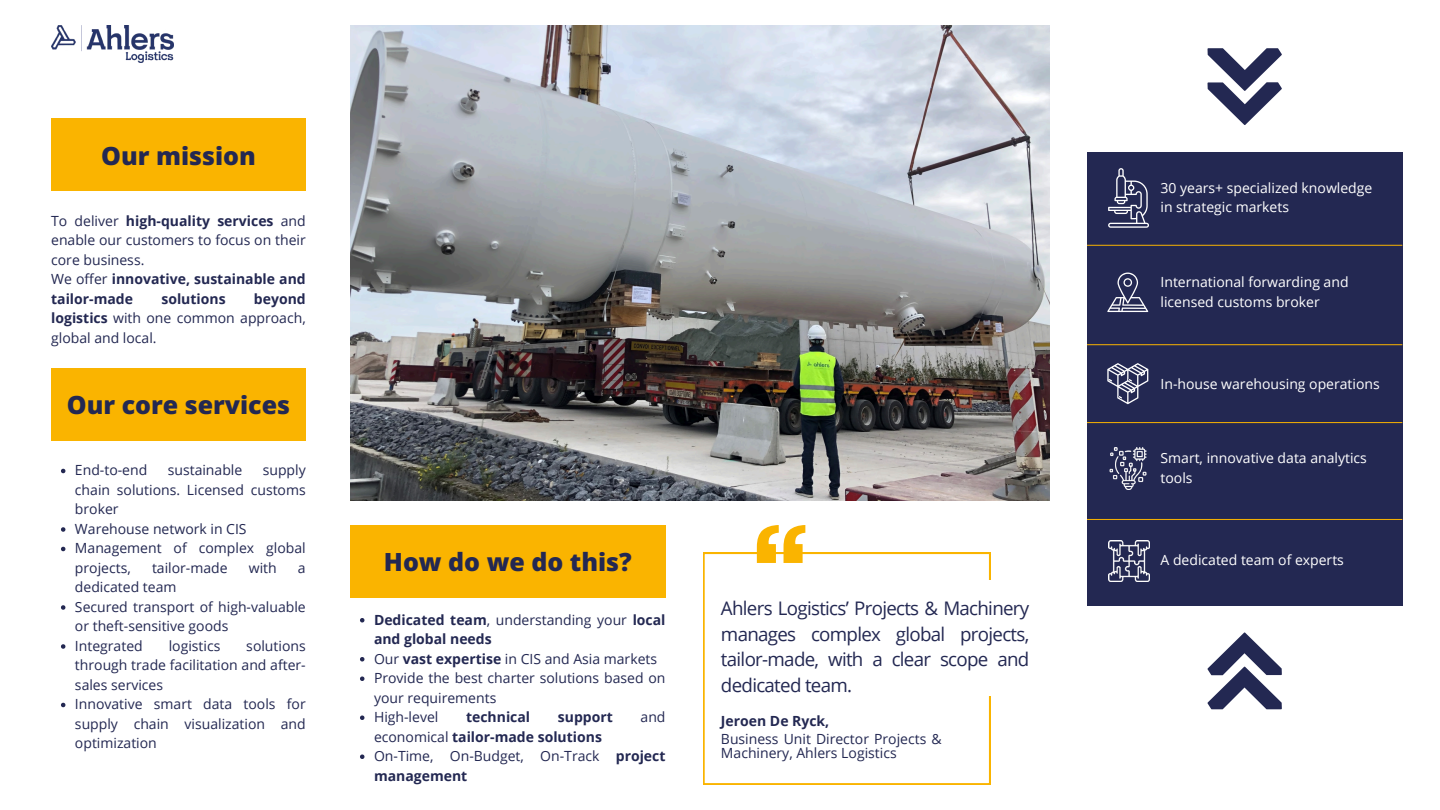
<style>
.page{position:relative;width:1440px;height:810px;background:#fff}
.page>*{position:absolute;margin:0;border:0;box-sizing:border-box;transform-origin:0 0}
.t1{font:800 25px "Open Sans";color:#232852}
.t2{font:18.7px/25.5px "Open Sans";letter-spacing:-.035em;color:#232852;text-align:justify}
.t3{font:14px/19.5px "Open Sans";color:#232852;text-align:justify}
.t4{font:14px/19.5px "Open Sans";color:#fff}
.t5{font:700 14px/19.5px "Open Sans";color:#232852}
.s1{font-weight:700}
.s2{font-weight:400}
</style>
<div class="page">
<img style="left:51px;top:25px;width:122px;height:37px">
<div style="left:51px;top:119px;width:255px;height:72px;background:#fab400"></div>
<img style="left:351px;top:25px;width:699px;height:476px">
<div style="left:51px;top:368px;width:255px;height:73px;background:#fab400"></div>
<div style="left:350px;top:525px;width:315px;height:73px;background:#fab400"></div>
<svg style="left:703px;top:553px;width:287px;height:231px"></svg>
<div style="left:942px;top:581px;width:145px;height:115px;background:#fff"></div>
<svg style="left:757px;top:525px;width:48px;height:38px"></svg>
<div style="left:1087px;top:152px;width:315px;height:453px;background:#232852"></div>
<hr style="left:1087px;top:245px;width:315px;height:1px;background:#fab400">
<hr style="left:1087px;top:344px;width:315px;height:1px;background:#fab400">
<hr style="left:1087px;top:422px;width:315px;height:1px;background:#fab400">
<hr style="left:1087px;top:519px;width:315px;height:1px;background:#fab400">
<svg style="left:1108px;top:168px;width:41px;height:60px"></svg>
<svg style="left:1107px;top:273px;width:41px;height:39px"></svg>
<svg style="left:1107px;top:363px;width:41px;height:41px"></svg>
<img style="left:1109px;top:448px;width:38px;height:41px">
<img style="left:1108px;top:540px;width:41px;height:42px">
<svg style="left:1208px;top:632px;width:74px;height:77px"></svg>
<svg style="left:1208px;top:48px;width:74px;height:77px"></svg>
<svg style="left:61px;top:469px;width:4px;height:4px"></svg>
<svg style="left:61px;top:527px;width:4px;height:5px"></svg>
<svg style="left:61px;top:547px;width:4px;height:4px"></svg>
<svg style="left:61px;top:605px;width:4px;height:5px"></svg>
<svg style="left:61px;top:644px;width:4px;height:5px"></svg>
<svg style="left:61px;top:703px;width:4px;height:4px"></svg>
<svg style="left:360px;top:618px;width:4px;height:4px"></svg>
<svg style="left:360px;top:657px;width:4px;height:5px"></svg>
<svg style="left:360px;top:676px;width:4px;height:5px"></svg>
<svg style="left:360px;top:716px;width:4px;height:4px"></svg>
<svg style="left:360px;top:754px;width:4px;height:5px"></svg>
<p class="t1" style="left:101px;top:138px;width:156px">Our mission</p>
<p class="t3" style="left:51px;top:210px;width:256px">To deliver <span class="s1">high-quality services</span> and enable our customers to focus on their core business.</p>
<p class="t5" style="left:51px;top:269px;width:256px"><span class="s2">We offer</span> innovative, sustainable and tailor-made</p>
<p class="t3" style="left:51px;top:288px;width:256px;text-indent:203px"><span class="s1">beyond logistics</span> with one common approach, global and local.</p>
<p class="t5" style="left:161px;top:288px;width:66px">solutions</p>
<p class="t1" style="left:67px;top:388px;width:225px">Our core services</p>
<p class="t3" style="left:75px;top:460px;width:232px;text-indent:188px">supply chain solutions. Licensed customs broker</p>
<p class="t3" style="left:75px;top:519px;width:173px">Warehouse network in CIS</p>
<p class="t3" style="left:75px;top:538px;width:232px">Management of complex global projects,</p>
<p class="t3" style="left:75px;top:460px;width:74px">End-to-end</p>
<p class="t3" style="left:168px;top:460px;width:76px">sustainable</p>
<p class="t3" style="left:152px;top:558px;width:77px">tailor-made</p>
<p class="t3" style="left:249px;top:558px;width:29px">with</p>
<p class="t3" style="left:298px;top:558px;width:9px">a</p>
<p class="t3" style="left:75px;top:577px;width:103px">dedicated team</p>
<p class="t3" style="left:75px;top:597px;width:232px">Secured transport of high-valuable or theft-sensitive goods</p>
<p class="t3" style="left:75px;top:636px;width:69px">Integrated</p>
<p class="t3" style="left:169px;top:636px;width:53px">logistics</p>
<p class="t3" style="left:75px;top:636px;width:232px;text-indent:171px">solutions through trade facilitation and after&shy;sales services</p>
<p class="t3" style="left:75px;top:694px;width:232px">Innovative smart data tools for supply chain visualization and optimization</p>
<p class="t1" style="left:384px;top:544px;width:249px">How do we do this?</p>
<p class="t5" style="left:374px;top:610px;width:293px">Dedicated team<span class="s2">, understanding your</span> local and global needs</p>
<p class="t3" style="left:374px;top:649px;width:285px">Our <span class="s1">vast expertise</span> in CIS and Asia markets</p>
<p class="t3" style="left:374px;top:668px;width:293px">Provide the best charter solutions based on your requirements</p>
<p class="t3" style="left:374px;top:707px;width:66px">High-level</p>
<p class="t5" style="left:466px;top:707px;width:66px">technical</p>
<p class="t5" style="left:558px;top:707px;width:56px">support</p>
<p class="t3" style="left:641px;top:707px;width:26px">and</p>
<p class="t5" style="left:374px;top:727px;width:229px"><span class="s2">economical</span> tailor-made solutions</p>
<p class="t3" style="left:374px;top:746px;width:293px">On-Time, On-Budget, On-Track <span class="s1">project management</span></p>
<p class="t2" style="left:721px;top:595px;width:310px">Ahlers Logistics’ Projects &amp; Machinery manages complex global projects, tailor-made, with a clear scope and dedicated team.</p>
<p class="t5" style="left:721px;top:711px;width:110px">Jeroen De Ryck,</p>
<h2 class="t3" style="left:721px;top:731px;width:222px;line-height:14.2px">Business Unit Director Projects &amp;<br>Machinery, Ahlers Logistics</h2>
<p class="t4" style="left:1161px;top:177px;width:213px">30 years+ specialized knowledge in strategic markets</p>
<p class="t4" style="left:1161px;top:272px;width:190px">International forwarding and licensed customs broker</p>
<p class="t4" style="left:1161px;top:374px;width:221px">In-house warehousing operations</p>
<p class="t4" style="left:1161px;top:448px;width:208px">Smart, innovative data analytics tools</p>
<p class="t4" style="left:1161px;top:550px;width:185px">A dedicated team of experts</p>
</div>
